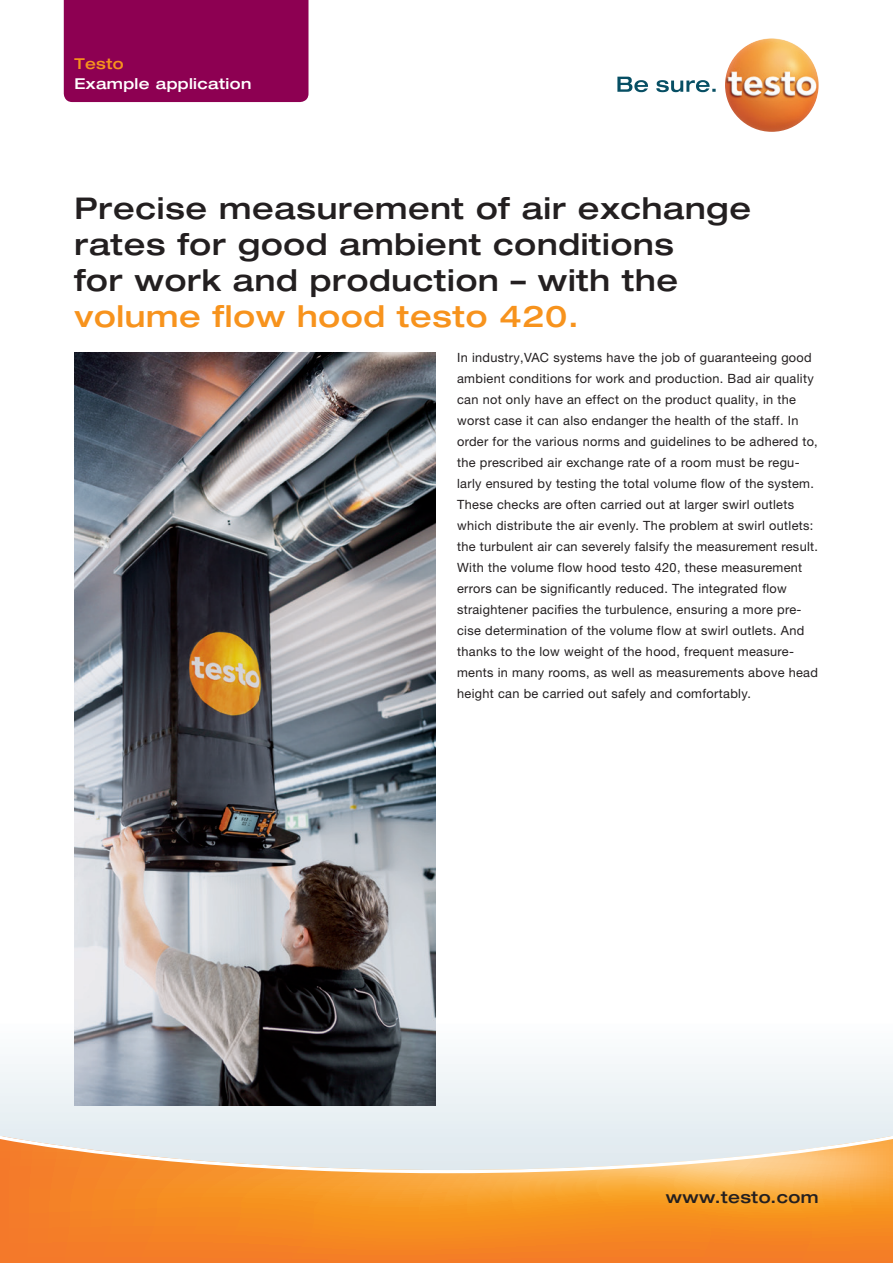
<style>
.page{position:relative;width:893px;height:1263px;background:#fff}
.page>*{position:absolute;margin:0;border:0;box-sizing:border-box;transform-origin:0 0}
.t1{font:500 expanded 30px/36px "Helvetica Neue LTW1 G";letter-spacing:.025em;color:#231f20}
.t2{font:500 expanded 30px "Helvetica Neue LTW1 G";letter-spacing:.025em;color:#f7931d}
.t3{font:500 expanded 16.5px "Helvetica Neue LTW1 G";letter-spacing:.025em;color:#231f20}
.t4{font:500 expanded 15px "Helvetica Neue LTW1 G";letter-spacing:.025em;color:#fff}
.t5{font:500 expanded 15px "Helvetica Neue LTW1 G";letter-spacing:.025em;color:#f7931d}
.t6{font:12.75px/21px "Helvetica Neue LTW1 G";letter-spacing:.025em;color:#231f20}
</style>
<div class="page">
<svg style="left:0;top:1064px;width:893px;height:67px"></svg>
<svg style="left:0;top:1131px;width:893px;height:132px"></svg>
<img style="left:74px;top:353px;width:362px;height:753px">
<div style="left:64px;top:0;width:244px;height:102px;background:#8d0052"></div>
<svg style="left:617px;top:77px;width:99px;height:15px"></svg>
<img style="left:725px;top:38px;width:94px;height:94px;border-radius:47px">
<p class="t5" style="left:74px;top:54px;width:51px">Testo</p>
<p class="t4" style="left:74px;top:74px;width:178px">Example application</p>
<h1 class="t1" style="left:74px;top:190px;width:678px">Precise measurement of air exchange rates for good ambient conditions<br>for work and production – with the</h1>
<h1 class="t2" style="left:74px;top:298px;width:506px">volume flow hood testo 420.</h1>
<p class="t6" style="left:457px;top:347px;width:362px">In industry,VAC systems have the job of guaranteeing good ambient conditions for work and production. Bad air quality can not only have an effect on the product quality, in the worst case it can also endanger the health of the staff. In order for the various norms and guidelines to be adhered to, the prescribed air exchange rate of a room must be regu&shy;larly ensured by testing the total volume flow of the system.<br>These checks are often carried out at larger swirl outlets which distribute the air evenly. The problem at swirl outlets: the turbulent air can severely falsify the measurement result.<br>With the volume flow hood testo 420, these measurement errors can be significantly reduced. The integrated flow straightener pacifies the turbulence, ensuring a more pre&shy;cise determination of the volume flow at swirl outlets. And thanks to the low weight of the hood, frequent measure&shy;ments in many rooms, as well as measurements above head height can be carried out safely and comfortably.</p>
<p class="t3" style="left:666px;top:1187px;width:154px">www.testo.com</p>
</div>
